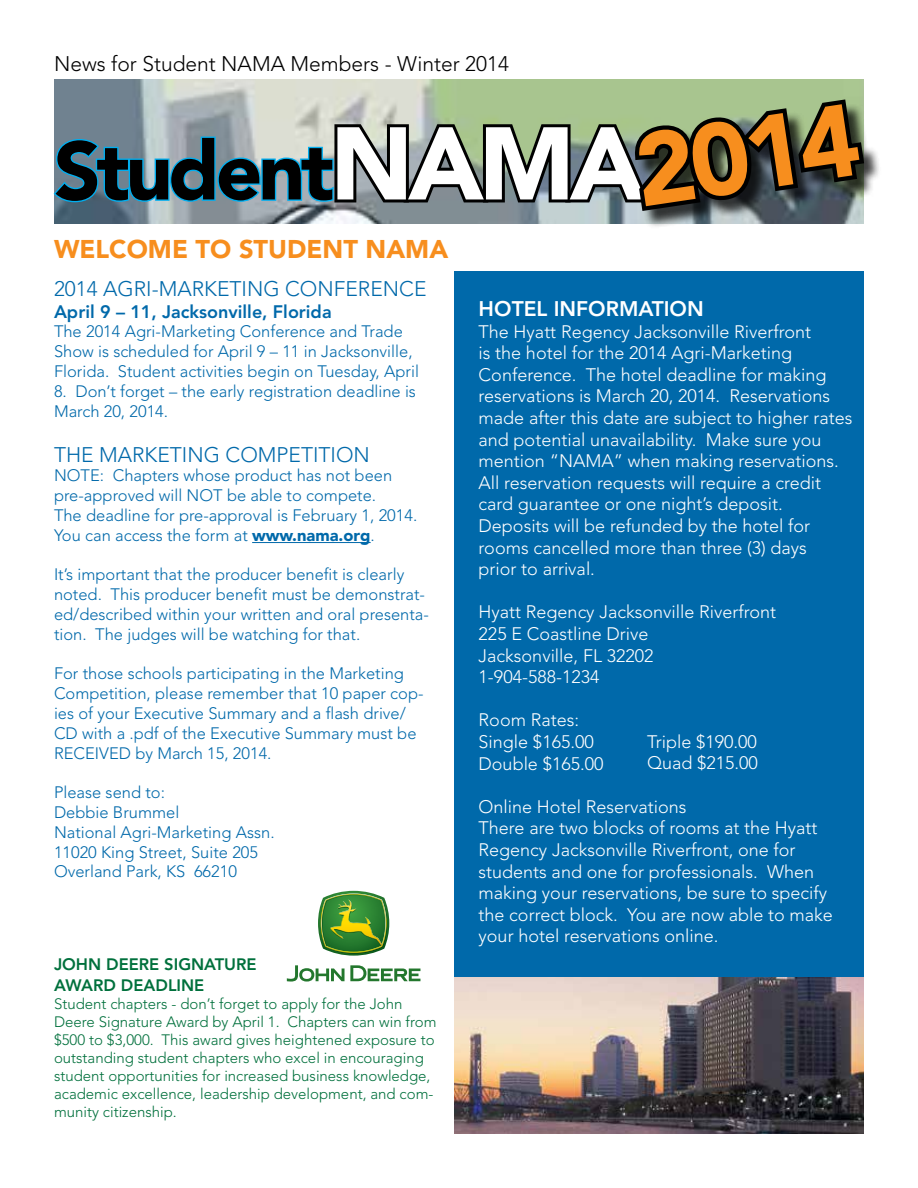
<style>
.page{position:relative;width:918px;height:1188px;background:#fff}
.page>*{position:absolute;margin:0;border:0;box-sizing:border-box;transform-origin:0 0}
.t1{font:900 101.55px "Avenir";color:#f78e1e}
.t2{font:900 81.45px "Avenir";letter-spacing:-.05em;color:#000}
.t3{font:900 25.5px "Avenir";color:#f78e1e}
.t4{font:300 21px "Avenir";color:#0069aa}
.t5{font:300 21px "Avenir";color:#000}
.t6{font:800 21px "Avenir";color:#fff}
.t7{font:300 18px/21.6px "Avenir";color:#fff}
.t8{font:800 18px "Avenir";color:#0069aa}
.t9{font:300 16.5px/19.8px "Avenir";color:#0069aa}
.t10{font:800 16.5px/21px "Avenir";color:#00703c}
.t11{font:300 15px/18px "Avenir";color:#00703c}
.s1{font-size:102px;color:#fff}
.s2{font-weight:900}
</style>
<div class="page">
<img style="left:54px;top:80px;width:810px;height:143px">
<hr style="left:252px;top:542px;width:119px;height:1px;background:#0069aa">
<svg style="left:287px;top:965px;width:133px;height:17px"></svg>
<img style="left:318px;top:891px;width:71px;height:65px">
<div style="left:454px;top:272px;width:410px;height:717px;background:#0069aa"></div>
<div style="left:637px;top:102px;width:246px;height:127px;background:#000;opacity:.75"></div>
<svg style="left:53px;top:95px;width:816px;height:121px;background:#73827e"></svg>
<img style="left:454px;top:977px;width:410px;height:157px">
<p class="t5" style="left:54px;top:52px;width:457px">News for Student NAMA Members - Winter 2014</p>
<h1 class="t1" style="left:626px;top:112px;width:227px;rotate:-9deg">2014</h1>
<h2 class="t2" style="left:54px;top:122px;width:593px">Student<span class="s1">NAMA</span></h2>
<h3 class="t3" style="left:54px;top:234px;width:396px">WELCOME TO STUDENT NAMA</h3>
<p class="t4" style="left:54px;top:277px;width:374px">2014 AGRI-MARKETING CONFERENCE</p>
<p class="t8" style="left:54px;top:301px;width:279px">April 9 – 11, Jacksonville, Florida</p>
<p class="t9" style="left:54px;top:322px;width:366px">The 2014 Agri-Marketing Conference and Trade<br>Show is scheduled for April 9 – 11 in Jacksonville,<br>Florida. Student activities begin on Tuesday, April</p>
<p class="t9" style="left:54px;top:381px;width:364px">8. Don’t forget – the early registration deadline is<br>March 20, 2014.</p>
<p class="t4" style="left:54px;top:442px;width:317px">THE MARKETING COMPETITION</p>
<p class="t9" style="left:54px;top:466px;width:365px">NOTE: Chapters whose product has not been pre-approved will NOT be able to compete.<br>The deadline for pre-approval is February 1, 2014.<br>You can access the form at <span class="s2">www.nama.org</span>.</p>
<p class="t9" style="left:54px;top:565px;width:377px">It’s important that the producer benefit is clearly noted. This producer benefit must be demonstrat&shy;ed/described within your written and oral presenta&shy;tion. The judges will be watching for that.</p>
<p class="t9" style="left:54px;top:664px;width:371px">For those schools participating in the Marketing Competition, please remember that 10 paper cop&shy;ies of your Executive Summary and a flash drive/ CD with a .pdf of the Executive Summary must be RECEIVED by March 15, 2014.</p>
<p class="t9" style="left:54px;top:783px;width:222px">Please send to:<br>Debbie Brummel<br>National Agri-Marketing Assn.<br>11020 King Street, Suite 205<br>Overland Park, KS 66210</p>
<p class="t10" style="left:54px;top:954px;width:204px">JOHN DEERE SIGNATURE<br>AWARD DEADLINE</p>
<p class="t11" style="left:54px;top:995px;width:384px">Student chapters - don’t forget to apply for the John Deere Signature Award by April 1. Chapters can win from $500 to $3,000. This award gives heightened exposure to outstanding student chapters who excel in encouraging student opportunities for increased business knowledge, academic excellence, leadership development, and com&shy;munity citizenship.</p>
<p class="t6" style="left:479px;top:296px;width:227px">HOTEL INFORMATION</p>
<p class="t7" style="left:479px;top:321px;width:375px">The Hyatt Regency Jacksonville Riverfront<br>is the hotel for the 2014 Agri-Marketing Conference. The hotel deadline for making reservations is March 20, 2014. Reservations made after this date are subject to higher rates and potential unavailability. Make sure you mention “NAMA” when making reservations.<br>All reservation requests will require a credit card guarantee or one night’s deposit.<br>Deposits will be refunded by the hotel for rooms cancelled more than three (3) days<br>prior to arrival.</p>
<p class="t7" style="left:479px;top:601px;width:299px">Hyatt Regency Jacksonville Riverfront<br>225 E Coastline Drive<br>Jacksonville, FL 32202<br>1-904-588-1234</p>
<p class="t7" style="left:479px;top:709px;width:126px">Room Rates:<br>Single $165.00<br>Double $165.00</p>
<p class="t7" style="left:479px;top:796px;width:356px">Online Hotel Reservations<br>There are two blocks of rooms at the Hyatt Regency Jacksonville Riverfront, one for students and one for professionals. When making your reservations, be sure to specify the correct block. You are now able to make your hotel reservations online.</p>
<p class="t7" style="left:647px;top:731px;width:112px">Triple $190.00<br>Quad $215.00</p>
</div>
